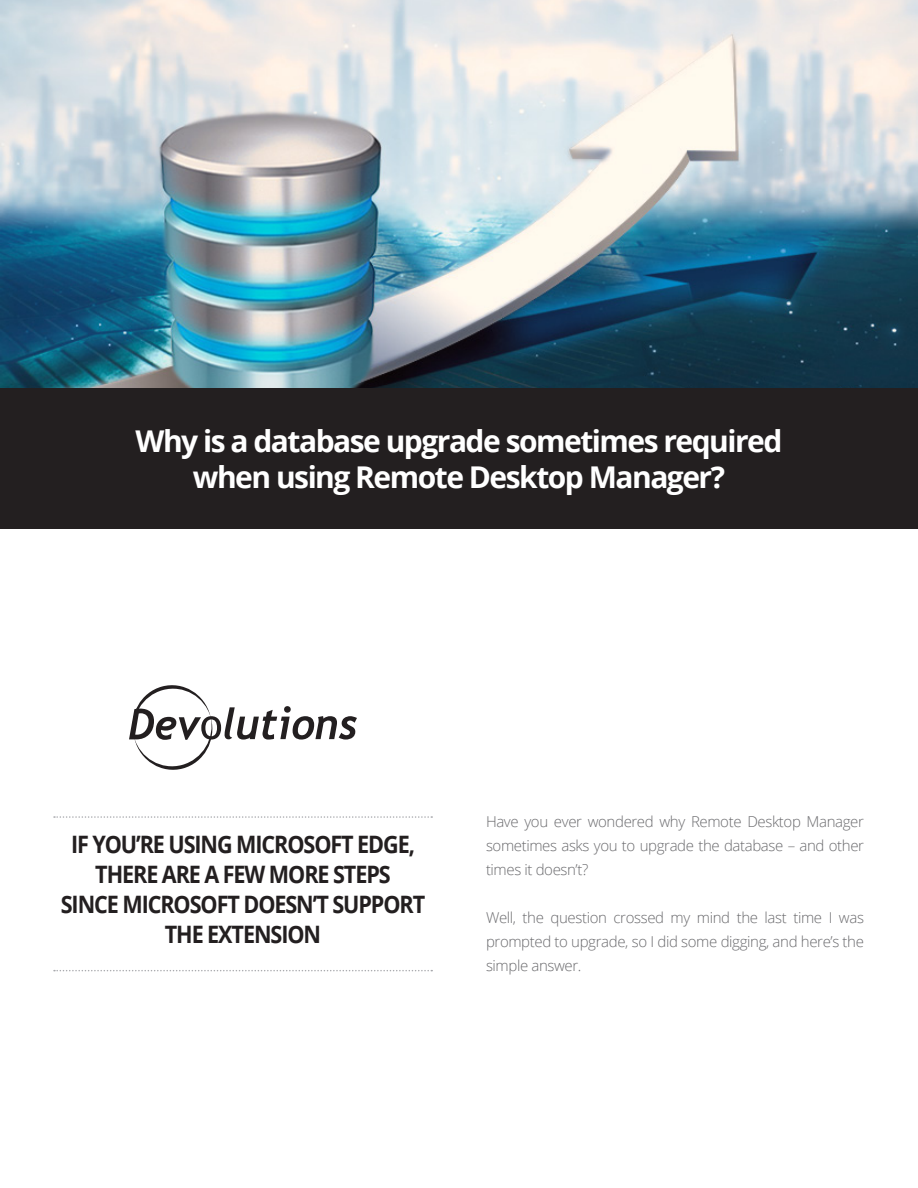
<style>
.page{position:relative;width:918px;height:1188px;background:#fff}
.page>*{position:absolute;margin:0;border:0;box-sizing:border-box;transform-origin:0 0}
.t1{font:700 30px "Open Sans";letter-spacing:-.05em;color:#fff}
.t2{font:700 24px/30px "Open Sans";letter-spacing:-.05em;color:#231f20;text-align:center;scale:.9 1}
.t3{font:300 15px/24px "Open Sans";letter-spacing:-.025em;color:#6b6b6e;text-align:justify}
</style>
<div class="page">
<img style="left:0;top:0;width:918px;height:389px">
<div style="left:0;top:389px;width:918px;height:140px;background:#231f20"></div>
<svg style="left:54px;top:970px;width:378px;height:1px"></svg>
<svg style="left:54px;top:816px;width:378px;height:2px"></svg>
<svg style="left:129px;top:685px;width:228px;height:85px"></svg>
<p class="t1" style="left:136px;top:420px;width:648px">Why is a database upgrade sometimes required</p>
<p class="t1" style="left:193px;top:456px;width:534px">when using Remote Desktop Manager?</p>
<p class="t2" style="left:71px;top:829px;width:384px">IF YOU’RE USING MICROSOFT EDGE,<br>THERE ARE A FEW MORE STEPS</p>
<p class="t2" style="left:61px;top:889px;width:406px">SINCE MICROSOFT DOESN’T SUPPORT<br>THE EXTENSION</p>
<p class="t3" style="left:486px;top:809px;width:380px">Have you ever wondered why Remote Desktop Manager sometimes asks you to upgrade the database – and other times it doesn’t?</p>
<p class="t3" style="left:486px;top:905px;width:380px">Well, the question crossed my mind the last time I was prompted to upgrade, so I did some digging, and here’s the simple answer.</p>
</div>
